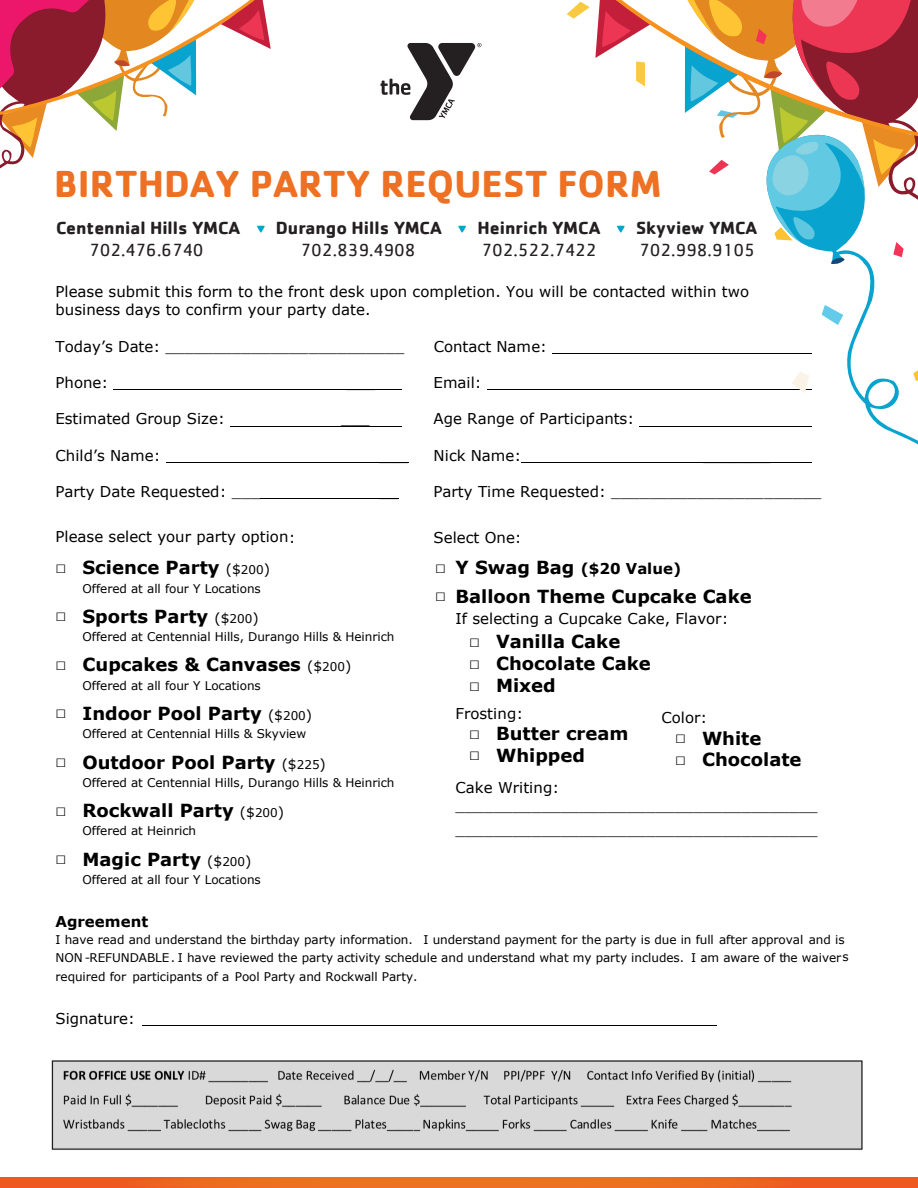
<style>
.page{position:relative;width:918px;height:1188px;background:#fff}
.page>*{position:absolute;margin:0;border:0;box-sizing:border-box;transform-origin:0 0}
.t1{font:700 38.85px "Cachet";color:#ee7022}
.t2{font:700 18.15px "Cachet";color:#241f20}
.t3{font:18.15px "Cachet";color:#241f20}
.t4{font:700 18px "Verdana";color:#000}
.t5{font:18px "Verdana";color:#000}
.t6{font:15px/18.3px "Verdana";color:#000}
.t7{font:700 15px "Verdana";color:#000}
.t8{font:12px/18.3px "Verdana";letter-spacing:-.005em;color:#000}
.s1{font-weight:400;font-size:13.8px}
.s2{font-weight:400;font-size:12px}
.s3{font-size:18px}
.s4{font-weight:400}
</style>
<div class="page">
<hr style="left:552px;top:353px;width:260px;height:1px;background:#000">
<hr style="left:114px;top:389px;width:288px;height:1px;background:#000">
<hr style="left:142px;top:1025px;width:288px;height:1px;background:#000">
<hr style="left:429px;top:1025px;width:288px;height:1px;background:#000">
<hr style="left:487px;top:389px;width:325px;height:1px;background:#000">
<hr style="left:231px;top:426px;width:171px;height:1px;background:#000">
<hr style="left:640px;top:426px;width:172px;height:1px;background:#000">
<hr style="left:166px;top:462px;width:242px;height:1px;background:#000">
<hr style="left:521px;top:462px;width:291px;height:1px;background:#000">
<hr style="left:261px;top:498px;width:138px;height:1px;background:#000">
<svg style="left:0;top:0;width:271px;height:169px"></svg>
<svg style="left:792px;top:266px;width:126px;height:179px"></svg>
<svg style="left:867px;top:380px;width:30px;height:28px"></svg>
<svg style="left:380px;top:43px;width:102px;height:77px"></svg>
<svg style="left:0;top:1178px;width:918px;height:10px;background:#ee6521"></svg>
<img style="left:51px;top:1060px;width:812px;height:90px">
<svg style="left:257px;top:226px;width:8px;height:7px"></svg>
<svg style="left:458px;top:226px;width:8px;height:7px"></svg>
<svg style="left:567px;top:0;width:351px;height:266px"></svg>
<h1 class="t1" style="left:54px;top:158px;width:609px">BIRTHDAY PARTY REQUEST FORM</h1>
<p class="t2" style="left:56px;top:217px;width:186px">Centennial Hills YMCA</p>
<p class="t2" style="left:276px;top:217px;width:167px">Durango Hills YMCA</p>
<p class="t2" style="left:477px;top:217px;width:124px">Heinrich YMCA</p>
<p class="t2" style="left:636px;top:217px;width:123px">Skyview YMCA</p>
<p class="t3" style="left:89px;top:239px;width:116px">702.476.6740</p>
<p class="t3" style="left:301px;top:239px;width:117px">702.839.4908</p>
<p class="t3" style="left:481px;top:239px;width:117px">702.522.7422</p>
<p class="t3" style="left:639px;top:239px;width:117px">702.998.9105</p>
<p class="t6" style="left:56px;top:282px;width:695px">Please submit this form to the front desk upon completion. You will be contacted within two business days to confirm your party date.</p>
<p class="t6" style="left:56px;top:337px;width:350px">Today’s Date: _________________________</p>
<p class="t6" style="left:434px;top:337px;width:115px">Contact Name:</p>
<p class="t6" style="left:56px;top:373px;width:54px">Phone:</p>
<p class="t6" style="left:346px;top:373px;width:30px">___</p>
<p class="t6" style="left:434px;top:373px;width:50px">Email:</p>
<p class="t6" style="left:56px;top:410px;width:171px">Estimated Group Size:</p>
<p class="t6" style="left:341px;top:410px;width:30px">___</p>
<p class="t6" style="left:434px;top:410px;width:202px">Age Range of Participants:</p>
<p class="t6" style="left:56px;top:446px;width:106px">Child’s Name:</p>
<p class="t6" style="left:434px;top:446px;width:89px">Nick Name:</p>
<p class="t6" style="left:56px;top:483px;width:207px">Party Date Requested: ___</p>
<p class="t6" style="left:380px;top:483px;width:21px">__</p>
<p class="t6" style="left:434px;top:483px;width:389px">Party Time Requested: ______________________</p>
<p class="t6" style="left:56px;top:528px;width:241px">Please select your party option:</p>
<p class="t6" style="left:434px;top:529px;width:90px">Select One:</p>
<p class="t5" style="left:56px;top:555px;width:12px">□</p>
<p class="t4" style="left:83px;top:556px;width:189px">Science Party <span class="s1">($</span><span class="s2">200</span><span class="s1">)</span></p>
<p class="t8" style="left:83px;top:579px;width:180px">Offered at all four Y Locations</p>
<p class="t5" style="left:56px;top:603px;width:12px">□</p>
<p class="t4" style="left:83px;top:605px;width:178px">Sports Party <span class="s1">($</span><span class="s2">200</span><span class="s1">)</span></p>
<p class="t8" style="left:83px;top:628px;width:313px">Offered at Centennial Hills, Durango Hills &amp; Heinrich</p>
<p class="t5" style="left:56px;top:652px;width:12px">□</p>
<p class="t4" style="left:83px;top:653px;width:270px">Cupcakes &amp; Canvases <span class="s1">($</span><span class="s2">200</span><span class="s1">)</span></p>
<p class="t8" style="left:83px;top:676px;width:180px">Offered at all four Y Locations</p>
<p class="t5" style="left:56px;top:700px;width:12px">□</p>
<p class="t4" style="left:83px;top:702px;width:231px">Indoor Pool Party <span class="s1">($</span><span class="s2">200</span><span class="s1">)</span></p>
<p class="t8" style="left:83px;top:725px;width:225px">Offered at Centennial Hills &amp; Skyview</p>
<p class="t5" style="left:56px;top:749px;width:12px">□</p>
<p class="t4" style="left:83px;top:750px;width:245px">Outdoor Pool Party <span class="s1">($</span><span class="s2">225</span><span class="s1">)</span></p>
<p class="t8" style="left:83px;top:773px;width:313px">Offered at Centennial Hills, Durango Hills &amp; Heinrich</p>
<p class="t5" style="left:56px;top:798px;width:12px">□</p>
<p class="t4" style="left:83px;top:799px;width:203px">Rockwall Party <span class="s1">($</span><span class="s2">200</span><span class="s1">)</span></p>
<p class="t8" style="left:83px;top:822px;width:115px">Offered at Heinrich</p>
<p class="t5" style="left:435px;top:555px;width:12px">□</p>
<p class="t5" style="left:435px;top:583px;width:12px">□</p>
<p class="t7" style="left:456px;top:559px;width:227px"><span class="s3">Y Swag Bag</span> ($20 Value)</p>
<p class="t4" style="left:456px;top:584px;width:298px">Balloon Theme Cupcake Cake</p>
<p class="t6" style="left:456px;top:610px;width:274px">If selecting a Cupcake Cake, Flavor:</p>
<p class="t4" style="left:469px;top:630px;width:153px"><span class="s4">□</span> Vanilla Cake</p>
<p class="t4" style="left:469px;top:652px;width:183px"><span class="s4">□</span> Chocolate Cake</p>
<p class="t4" style="left:469px;top:674px;width:88px"><span class="s4">□</span> Mixed</p>
<p class="t6" style="left:456px;top:705px;width:69px">Frosting:</p>
<p class="t4" style="left:469px;top:722px;width:161px"><span class="s4">□</span> Butter cream</p>
<p class="t4" style="left:469px;top:744px;width:117px"><span class="s4">□</span> Whipped</p>
<p class="t6" style="left:456px;top:779px;width:364px">Cake Writing: ______________________________________</p>
<p class="t6" style="left:456px;top:821px;width:364px">______________________________________</p>
<p class="t6" style="left:662px;top:709px;width:47px">Color:</p>
<p class="t4" style="left:675px;top:726px;width:88px"><span class="s4">□</span> White</p>
<p class="t4" style="left:675px;top:748px;width:128px"><span class="s4">□</span> Chocolate</p>
<p class="t5" style="left:56px;top:846px;width:12px">□</p>
<p class="t4" style="left:83px;top:848px;width:170px">Magic Party <span class="s1">($</span><span class="s2">200</span><span class="s1">)</span></p>
<p class="t8" style="left:83px;top:871px;width:180px">Offered at all four Y Locations</p>
<p class="t7" style="left:56px;top:911px;width:94px">Agreement</p>
<p class="t8" style="left:55px;top:931px;width:795px">I have read and understand the birthday party information. I understand payment for the party is due in full after approval and is<br>NON -REFUNDABLE. I have reviewed the party activity schedule and understand what my party includes. I am aware of the waivers required for participants of a Pool Party and Rockwall Party.</p>
<p class="t6" style="left:56px;top:1009px;width:81px">Signature:</p>
</div>
